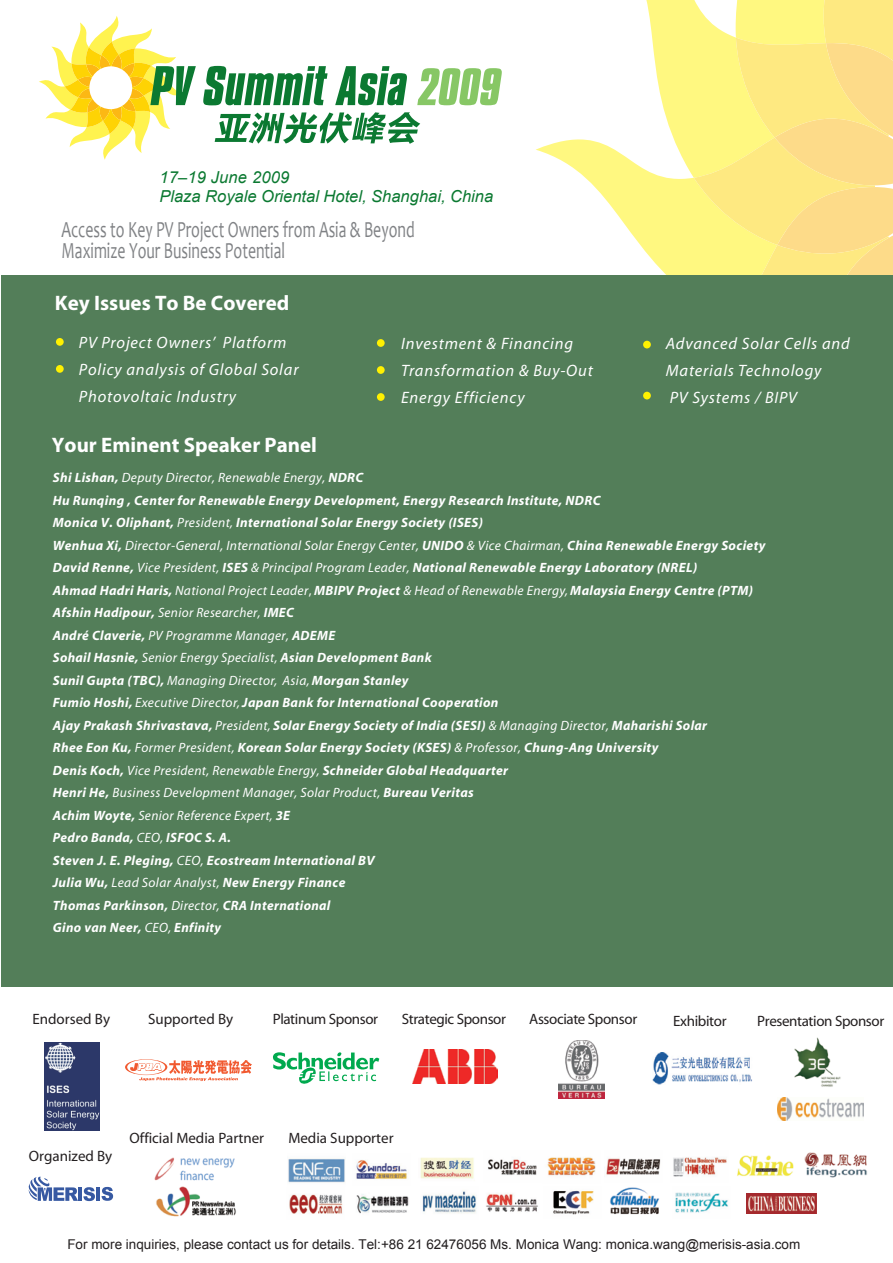
<style>
.page{position:relative;width:893px;height:1263px;background:#fff}
.page>*{position:absolute;margin:0;border:0;box-sizing:border-box;transform-origin:0 0}
.t1{font:23.1px/21px "Candara";color:#808285;scale:.68 1}
.t2{font:700 21px "Myriad";color:#fff}
.t3{font:italic 16.5px/27px "Myriad";letter-spacing:.05em;color:#fff}
.t4{font:italic 16.5px/19.8px "Arial";color:#0b7931}
.t5{font:15px "Myriad";letter-spacing:-.025em;color:#231f20}
.t6{font:15px "Myriad";color:#231f20}
.t7{font:italic 700 13.5px/22.5px "Myriad";letter-spacing:.025em;color:#fff}
.t8{font:13.5px "Arial";color:#231f20}
.s1{font-weight:400}
.s2{font-weight:400;font-style:normal}
</style>
<div class="page">
<svg style="left:536px;top:139px;width:40px;height:137px"></svg>
<svg style="left:576px;top:0;width:118px;height:276px"></svg>
<svg style="left:694px;top:0;width:199px;height:276px;background:#fde985"></svg>
<div style="left:2px;top:276px;width:891px;height:711px;background:#537e59"></div>
<img style="left:805px;top:1153px;width:62px;height:25px">
<img style="left:737px;top:1155px;width:57px;height:22px">
<img style="left:746px;top:1193px;width:71px;height:21px">
<img style="left:44px;top:1042px;width:55px;height:89px">
<div style="left:56px;top:338px;width:8px;height:8px;background:#fff101;border-radius:50%"></div>
<div style="left:56px;top:365px;width:8px;height:8px;background:#fff101;border-radius:50%"></div>
<div style="left:377px;top:339px;width:8px;height:8px;background:#fff101;border-radius:50%"></div>
<div style="left:377px;top:366px;width:8px;height:8px;background:#fff101;border-radius:50%"></div>
<div style="left:377px;top:393px;width:8px;height:8px;background:#fff101;border-radius:50%"></div>
<div style="left:643px;top:341px;width:8px;height:7px;background:#fff101;border-radius:50%"></div>
<div style="left:643px;top:392px;width:8px;height:7px;background:#fff101;border-radius:50%"></div>
<hr style="left:96px;top:1187px;width:4px;height:14px;background:#3759a2">
<svg style="left:102px;top:1187px;width:11px;height:14px"></svg>
<svg style="left:28px;top:1177px;width:67px;height:24px"></svg>
<img style="left:675px;top:1192px;width:53px;height:21px">
<img style="left:673px;top:1157px;width:54px;height:20px">
<img style="left:606px;top:1158px;width:55px;height:17px">
<img style="left:288px;top:1158px;width:57px;height:56px">
<img style="left:356px;top:1160px;width:51px;height:20px">
<img style="left:420px;top:1157px;width:54px;height:22px">
<img style="left:488px;top:1157px;width:108px;height:19px">
<img style="left:356px;top:1194px;width:53px;height:20px">
<img style="left:422px;top:1190px;width:55px;height:24px">
<img style="left:486px;top:1193px;width:52px;height:19px">
<img style="left:553px;top:1190px;width:41px;height:25px">
<img style="left:610px;top:1187px;width:49px;height:28px">
<img style="left:412px;top:1050px;width:85px;height:33px">
<svg style="left:39px;top:16px;width:157px;height:144px"></svg>
<svg style="left:203px;top:66px;width:125px;height:39px"></svg>
<svg style="left:335px;top:66px;width:72px;height:39px"></svg>
<svg style="left:417px;top:68px;width:85px;height:37px"></svg>
<svg style="left:215px;top:112px;width:205px;height:32px"></svg>
<svg style="left:125px;top:1059px;width:127px;height:22px"></svg>
<img style="left:794px;top:1037px;width:47px;height:50px">
<img style="left:777px;top:1097px;width:86px;height:24px">
<img style="left:154px;top:1157px;width:81px;height:24px">
<img style="left:156px;top:1186px;width:80px;height:31px">
<img style="left:558px;top:1040px;width:47px;height:58px">
<img style="left:652px;top:1052px;width:100px;height:32px">
<svg style="left:273px;top:1052px;width:106px;height:32px"></svg>
<p class="t4" style="left:159px;top:167px;width:335px">17–19 June 2009<br>Plaza Royale Oriental Hotel, Shanghai, China</p>
<p class="t1" style="left:62px;top:219px;width:521px">Access to Key PV Project Owners from Asia &amp; Beyond<br>Maximize Your Business Potential</p>
<p class="t2" style="left:55px;top:292px;width:236px">Key Issues To Be Covered</p>
<p class="t3" style="left:79px;top:330px;width:221px">PV Project Owners’ Platform<br>Policy analysis of Global Solar<br>Photovoltaic Industry</p>
<p class="t3" style="left:401px;top:330px;width:193px">Investment &amp; Financing<br>Transformation &amp; Buy-Out<br>Energy Efficiency</p>
<p class="t3" style="left:666px;top:331px;width:185px">Advanced Solar Cells and<br>Materials Technology<br>PV Systems / BIPV</p>
<p class="t2" style="left:52px;top:434px;width:267px">Your Eminent Speaker Panel</p>
<p class="t7" style="left:53px;top:467px;width:714px">Shi Lishan, <span class="s1">Deputy Director, Renewable Energy,</span> NDRC<br>Hu Runqing , Center for Renewable Energy Development, Energy Research Institute, NDRC<br>Monica V. Oliphant, <span class="s1">President,</span> International Solar Energy Society (ISES)<br>Wenhua Xi, <span class="s1">Director-General, International Solar Energy Center,</span> UNIDO <span class="s1">&amp; Vice Chairman,</span> China Renewable Energy Society David Renne, <span class="s1">Vice President,</span> ISES <span class="s1">&amp; Principal Program Leader,</span> National Renewable Energy Laboratory (NREL)<br>Ahmad Hadri Haris, <span class="s1">National Project Leader</span><span class="s2">,</span> MBIPV Project <span class="s1">&amp; Head of Renewable Energy,</span> Malaysia Energy Centre (PTM)<br>Afshin Hadipour, <span class="s1">Senior Researcher,</span> IMEC<br>André Claverie, <span class="s1">PV Programme Manager,</span> ADEME<br>Sohail Hasnie, <span class="s1">Senior Energy Specialist,</span> Asian Development Bank<br>Sunil Gupta (TBC), <span class="s1">Managing Director, Asia,</span> Morgan Stanley<br>Fumio Hoshi, <span class="s1">Executive Director,</span> Japan Bank for International Cooperation<br>Ajay Prakash Shrivastava, <span class="s1">President,</span> Solar Energy Society of India (SESI) <span class="s1">&amp; Managing Director,</span> Maharishi Solar<br>Rhee Eon Ku, <span class="s1">Former President,</span> Korean Solar Energy Society (KSES) <span class="s1">&amp; Professor,</span> Chung-Ang University<br>Denis Koch, <span class="s1">Vice President, Renewable Energy,</span> Schneider Global Headquarter<br>Henri He, <span class="s1">Business Development Manager, Solar Product,</span> Bureau Veritas<br>Achim Woyte, <span class="s1">Senior Reference Expert,</span> 3E<br>Pedro Banda, <span class="s1">CEO,</span> ISFOC S. A.<br>Steven J. E. Pleging, <span class="s1">CEO,</span> Ecostream International BV<br>Julia Wu, <span class="s1">Lead Solar Analyst,</span> New Energy Finance<br>Thomas Parkinson, <span class="s1">Director,</span> CRA International<br>Gino van Neer, <span class="s1">CEO,</span> Enfinity</p>
<p class="t6" style="left:32px;top:1011px;width:79px">Endorsed By</p>
<p class="t5" style="left:273px;top:1012px;width:107px">Platinum Sponsor</p>
<p class="t5" style="left:402px;top:1012px;width:106px">Strategic Sponsor</p>
<p class="t5" style="left:529px;top:1012px;width:109px">Associate Sponsor</p>
<p class="t5" style="left:673px;top:1013px;width:55px">Exhibitor</p>
<p class="t6" style="left:148px;top:1012px;width:87px">Supported By</p>
<p class="t5" style="left:757px;top:1013px;width:129px">Presentation Sponsor</p>
<p class="t6" style="left:29px;top:1148px;width:85px">Organized By</p>
<p class="t6" style="left:130px;top:1130px;width:136px">Official Media Partner</p>
<p class="t6" style="left:288px;top:1131px;width:107px">Media Supporter</p>
<p class="t8" style="left:67px;top:1236px;width:734px">For more inquiries, please contact us for details. Tel:+86 21 62476056 Ms. Monica Wang: monica.wang@merisis-asia.com</p>
</div>
